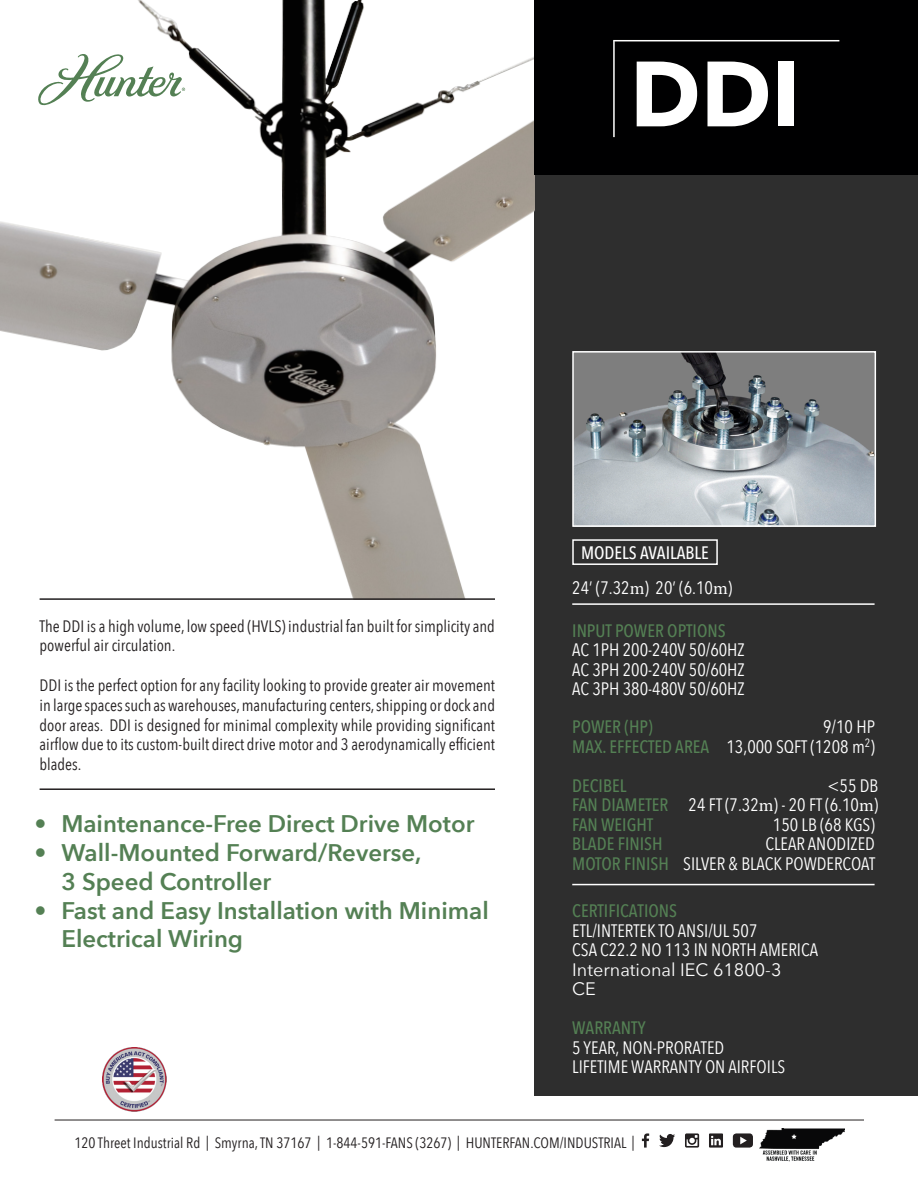
<style>
.page{position:relative;width:918px;height:1188px;background:#fff}
.page>*{position:absolute;margin:0;border:0;box-sizing:border-box;transform-origin:0 0}
.t1{font:700 91.5px "Avenir Next";color:#fff}
.t2{font:600 24px/28.8px "Avenir Next";color:#548054}
.t3{font:18px/19.5px "Avenir Next Condensed";color:#fff}
.t4{font:500 18px "Avenir Next Condensed";color:#548054}
.t5{font:500 18px "Avenir Next Condensed";color:#fff}
.t6{font:16.5px/19.8px "Avenir Next Condensed";color:#231f20}
.t7{font:15px "Avenir Next Condensed";color:#231f20}
.s1{font-family:"Minion Pro"}
.s2{font-weight:500;color:#548054}
.s3{font-family:"Avenir Next"}
</style>
<div class="page">
<div style="left:535px;top:175px;width:383px;height:921px;background:#2e2e2e"></div>
<img style="left:0;top:0;width:535px;height:599px">
<hr style="left:40px;top:788px;width:455px;height:2px;background:#231f20">
<div style="left:535px;top:0;width:383px;height:175px;background:#000001"></div>
<hr style="left:613px;top:41px;width:2px;height:96px;background:#fff">
<hr style="left:613px;top:40px;width:226px;height:1px;background:#fff">
<img style="left:575px;top:354px;width:298px;height:170px">
<div style="left:572px;top:351px;width:304px;height:176px;border:2px solid #fff"></div>
<hr style="left:572px;top:603px;width:303px;height:2px;background:#fff">
<hr style="left:572px;top:884px;width:303px;height:1px;background:#fff">
<div style="left:572px;top:539px;width:146px;height:26px;border:2px solid #fff"></div>
<hr style="left:55px;top:1120px;width:809px;height:1px;background:#231f20">
<svg style="left:642px;top:1133px;width:7px;height:15px"></svg>
<svg style="left:685px;top:1133px;width:14px;height:15px"></svg>
<svg style="left:659px;top:1134px;width:16px;height:13px"></svg>
<svg style="left:709px;top:1133px;width:14px;height:15px"></svg>
<svg style="left:733px;top:1133px;width:20px;height:15px"></svg>
<img style="left:760px;top:1129px;width:84px;height:32px">
<img style="left:102px;top:1047px;width:65px;height:64px">
<hr style="left:40px;top:598px;width:455px;height:2px;background:#231f20">
<svg style="left:38px;top:52px;width:147px;height:57px"></svg>
<p class="t1" style="left:630px;top:15px;width:172px">DDI</p>
<p class="t5" style="left:581px;top:542px;width:129px">MODELS AVAILABLE</p>
<p class="t3" style="left:572px;top:577px;width:162px">24’ (7.32<span class="s1">m</span>) 20’ (6.10<span class="s1">m</span>)</p>
<p class="t4" style="left:572px;top:620px;width:155px">INPUT POWER OPTIONS</p>
<p class="t3" style="left:572px;top:639px;width:174px">AC 1PH 200-240V 50/60HZ</p>
<p class="t3" style="left:572px;top:659px;width:174px">AC 3PH 200-240V 50/60HZ</p>
<p class="t3" style="left:572px;top:678px;width:174px">AC 3PH 380-480V 50/60HZ</p>
<p class="t3" style="left:727px;top:717px;width:150px;text-align:right">9/10 HP<br>13,000 SQFT (1208 m<sup>2</sup>)</p>
<p class="t3" style="left:683px;top:775px;width:197px;text-align:right">&lt;55 DB<br>24 FT (7.32<span class="s1">m</span>) - 20 FT (6.10<span class="s1">m</span>)<br>150 LB (68 KGS)<br>CLEAR ANODIZED<br>SILVER &amp; BLACK POWDERCOAT</p>
<p class="t6" style="left:40px;top:615px;width:457px">The DDI is a high volume, low speed (HVLS) industrial fan built for simplicity and powerful air circulation.</p>
<p class="t6" style="left:40px;top:675px;width:457px;text-align:justify">DDI is the perfect option for any facility looking to provide greater air movement in large spaces such as warehouses, manufacturing centers, shipping or dock and door areas. DDI is designed for minimal complexity while providing significant airflow due to its custom-built direct drive motor and 3 aerodynamically efficient blades.</p>
<p class="t4" style="left:572px;top:716px;width:82px">POWER (HP)</p>
<p class="t4" style="left:572px;top:736px;width:139px">MAX. EFFECTED AREA</p>
<p class="t4" style="left:572px;top:775px;width:56px">DECIBEL</p>
<p class="t4" style="left:572px;top:794px;width:98px">FAN DIAMETER</p>
<p class="t4" style="left:572px;top:814px;width:83px">FAN WEIGHT</p>
<p class="t4" style="left:572px;top:833px;width:92px">BLADE FINISH</p>
<p class="t4" style="left:572px;top:853px;width:98px">MOTOR FINISH</p>
<p class="t2" style="left:34px;top:809px;width:442px">• Maintenance-Free Direct Drive Motor</p>
<p class="t2" style="left:34px;top:838px;width:389px">• Wall-Mounted Forward/Reverse,</p>
<p class="t2" style="left:61px;top:867px;width:211px">3 Speed Controller</p>
<p class="t2" style="left:61px;top:895px;width:429px;text-indent:-27px">• Fast and Easy Installation with Minimal<br>Electrical Wiring</p>
<p class="t3" style="left:572px;top:900px;width:247px"><span class="s2">CERTIFICATIONS<br></span>ETL/INTERTEK TO ANSI/UL 507<br>CSA C22.2 NO 113 IN NORTH AMERICA<br><span class="s3">International IEC 61800-3<br>CE</span></p>
<p class="t3" style="left:572px;top:1017px;width:215px"><span class="s2">WARRANTY<br></span>5 YEAR, NON-PRORATED<br>LIFETIME WARRANTY ON AIRFOILS</p>
<p class="t7" style="left:74px;top:1130px;width:562px">120 Threet Industrial Rd | Smyrna, TN 37167 | 1-844-591-FANS (3267) | HUNTERFAN.COM/INDUSTRIAL |</p>
</div>
